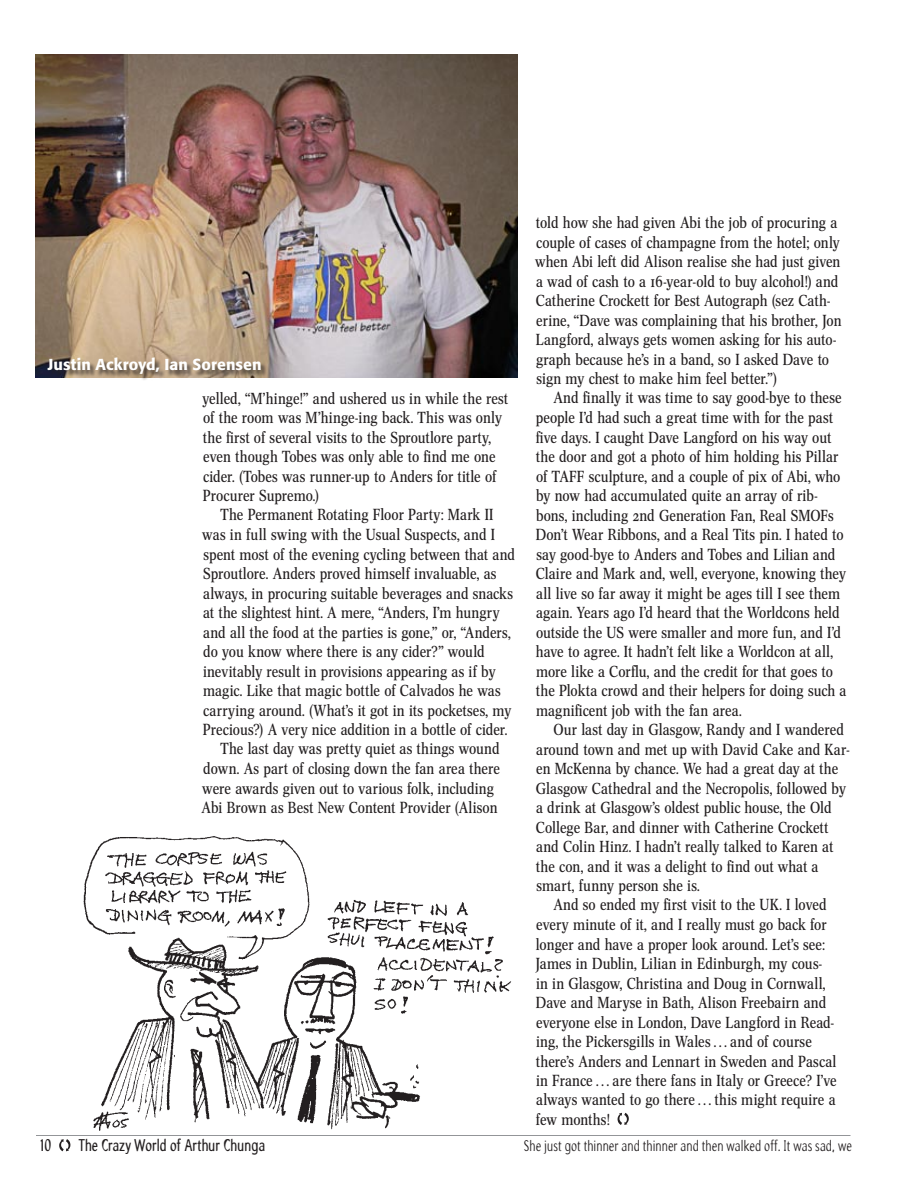
<style>
.page{position:relative;width:918px;height:1188px;background:#fff}
.page>*{position:absolute;margin:0;border:0;box-sizing:border-box;transform-origin:0 0}
.t1{font:500 16.5px "Lino PAK Cn";letter-spacing:.005em;color:#231f20}
.t2{font:500 16.5px "Lino PAK Cn N Os F";color:#231f20}
.t3{font:15.75px/19.5px "Chunga Nova";color:#231f20}
.t4{font:500 15.75px "Formata";letter-spacing:.005em;color:#fff}
.t5{font:300 15px "Lino PAK Cn";letter-spacing:.01em;color:#231f20}
</style>
<div class="page">
<svg style="left:59px;top:1139px;width:11px;height:12px"></svg>
<hr style="left:36px;top:1135px;width:814px;height:1px;background:#939598">
<svg style="left:618px;top:1113px;width:11px;height:12px"></svg>
<img style="left:36px;top:54px;width:482px;height:324px">
<img style="left:83px;top:836px;width:429px;height:295px">
<div style="left:47px;top:357px;width:220px;height:24px;background:#231f20;opacity:.75"></div>
<p class="t4" style="left:48px;top:355px;width:215px">Justin Ackroyd, Ian Sorensen</p>
<p class="t3" style="left:202px;top:388px;width:307px">yelled, “M’hinge!” and ushered us in while the rest of the room was M’hinge-ing back. This was only the first of several visits to the Sproutlore party, even though Tobes was only able to find me one cider. (Tobes was runner-up to Anders for title of Procurer Supremo.)</p>
<p class="t3" style="left:220px;top:505px;width:274px">The Permanent Rotating Floor Party: Mark II</p>
<p class="t3" style="left:202px;top:525px;width:294px">was in full swing with the Usual Suspects, and I</p>
<p class="t3" style="left:204px;top:544px;width:313px">spent most of the evening cycling between that and</p>
<p class="t3" style="left:203px;top:564px;width:295px">Sproutlore. Anders proved himself invaluable, as</p>
<p class="t3" style="left:203px;top:583px;width:311px">always, in procuring suitable beverages and snacks</p>
<p class="t3" style="left:203px;top:603px;width:298px">at the slightest hint. A mere, “Anders, I’m hungry</p>
<p class="t3" style="left:203px;top:622px;width:309px">and all the food at the parties is gone,” or, “Anders,</p>
<p class="t3" style="left:203px;top:642px;width:283px">do you know where there is any cider?” would</p>
<p class="t3" style="left:203px;top:661px;width:294px">inevitably result in provisions appearing as if by</p>
<p class="t3" style="left:203px;top:681px;width:299px">magic. Like that magic bottle of Calvados he was</p>
<p class="t3" style="left:203px;top:700px;width:310px">carrying around. (What’s it got in its pocketses, my</p>
<p class="t3" style="left:203px;top:720px;width:306px">Precious?) A very nice addition in a bottle of cider.</p>
<p class="t3" style="left:220px;top:739px;width:281px">The last day was pretty quiet as things wound</p>
<p class="t3" style="left:203px;top:759px;width:298px">down. As part of closing down the fan area there</p>
<p class="t3" style="left:202px;top:778px;width:293px">were awards given out to various folk, including</p>
<p class="t3" style="left:202px;top:798px;width:298px">Abi Brown as Best New Content Provider (Alison</p>
<p class="t2" style="left:40px;top:1136px;width:13px">10</p>
<p class="t1" style="left:79px;top:1136px;width:188px">The Crazy World of Arthur Chunga</p>
<p class="t3" style="left:535px;top:213px;width:308px">told how she had given Abi the job of procuring a couple of cases of champagne from the hotel; only when Abi left did Alison realise she had just given a wad of cash to a 16-year-old to buy alcohol!) and Catherine Crockett for Best Autograph (sez Cath&shy;erine, “Dave was complaining that his brother, Jon Langford, always gets women asking for his auto&shy;graph because he’s in a band, so I asked Dave to sign my chest to make him feel better.”)</p>
<p class="t3" style="left:536px;top:388px;width:312px;text-indent:18px">And finally it was time to say good-bye to these people I’d had such a great time with for the past five days. I caught Dave Langford on his way out the door and got a photo of him holding his Pillar of TAFF sculpture, and a couple of pix of Abi, who by now had accumulated quite an array of rib&shy;bons, including 2nd Generation Fan, Real SMOFs Don’t Wear Ribbons, and a Real Tits pin. I hated to say good-bye to Anders and Tobes and Lilian and Claire and Mark and, well, everyone, knowing they all live so far away it might be ages till I see them again. Years ago I’d heard that the Worldcons held outside the US were smaller and more fun, and I’d have to agree. It hadn’t felt like a Worldcon at all, more like a Corflu, and the credit for that goes to the Plokta crowd and their helpers for doing such a magnificent job with the fan area.</p>
<p class="t3" style="left:536px;top:720px;width:316px;text-indent:18px">Our last day in Glasgow, Randy and I wandered around town and met up with David Cake and Kar&shy;en McKenna by chance. We had a great day at the Glasgow Cathedral and the Necropolis, followed by a drink at Glasgow’s oldest public house, the Old College Bar, and dinner with Catherine Crockett and Colin Hinz. I hadn’t really talked to Karen at the con, and it was a delight to find out what a smart, funny person she is.</p>
<p class="t3" style="left:535px;top:895px;width:303px;text-indent:18px">And so ended my first visit to the UK. I loved every minute of it, and I really must go back for longer and have a proper look around. Let’s see:<br>James in Dublin, Lilian in Edinburgh, my cous&shy;in in Glasgow, Christina and Doug in Cornwall, Dave and Maryse in Bath, Alison Freebairn and everyone else in London, Dave Langford in Read&shy;ing, the Pickersgills in Wales…and of course there’s Anders and Lennart in Sweden and Pascal in France…are there fans in Italy or Greece? I’ve always wanted to go there…this might require a few months!</p>
<p class="t5" style="left:524px;top:1137px;width:330px">She just got thinner and thinner and then walked off. It was sad, we</p>
</div>
